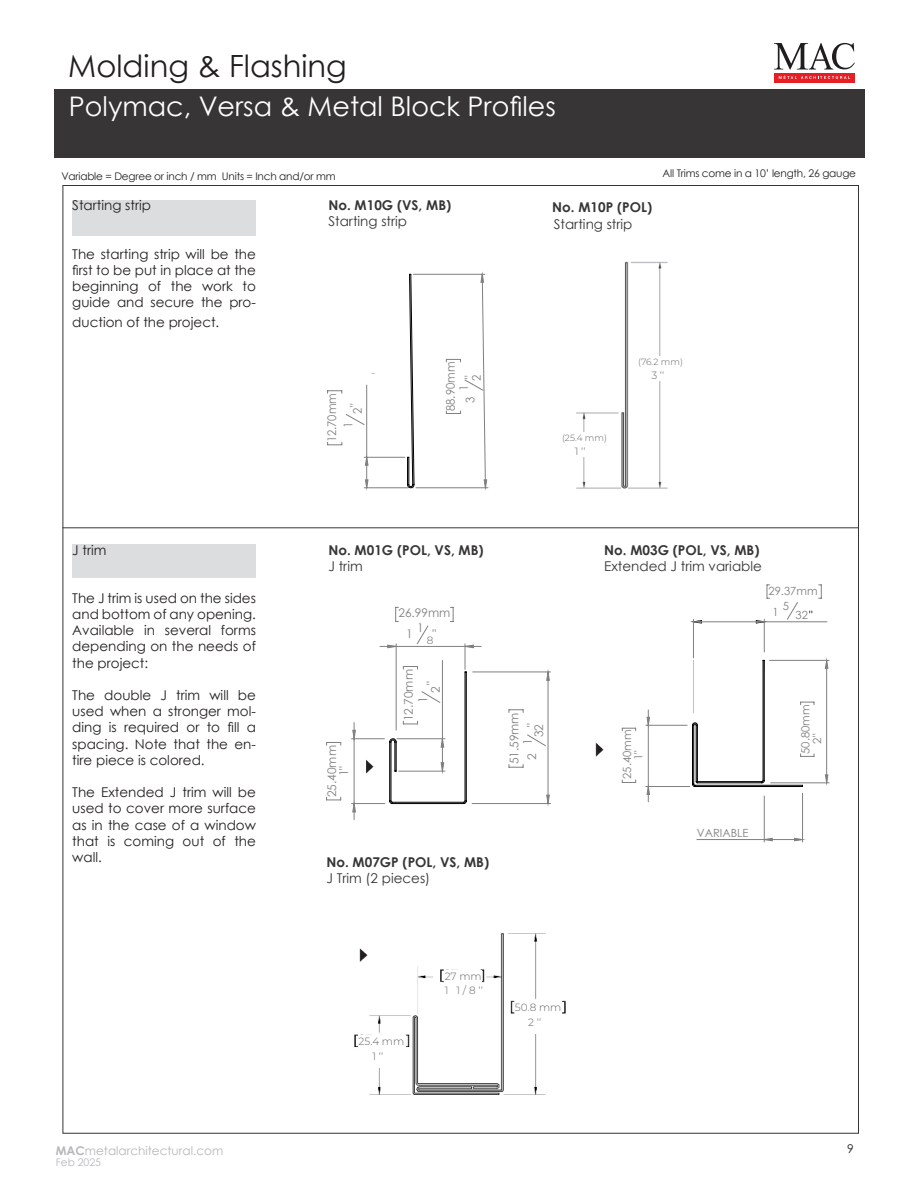
<style>
.page{position:relative;width:918px;height:1188px;background:#fff}
.page>*{position:absolute;margin:0;border:0;box-sizing:border-box;transform-origin:0 0}
.t1{font:30.6px "Century Gothic";color:#231f20}
.t2{font:27px "Century Gothic";color:#fff}
.t3{font:13.5px/16.2px "Century Gothic";color:#231f20;text-align:justify}
.t4{font:700 13.5px "Century Gothic";color:#373536}
.t5{font:13.5px "Century Gothic";color:#373536}
.t6{font:12px "Century Gothic";color:#b6b7bb}
.t7{font:12px "Century Gothic";color:#231f20}
.t8{font:11.85px/15.5px "Century Gothic";color:#808080}
.t9{font:11.85px/19.8px "Century Gothic";color:#808080;scale:.94 1}
.t10{font:11.25px/11.6px "Century Gothic";color:#808080}
.t11{font:10.5px "Century Gothic";letter-spacing:-.02em;color:#231f20}
.t12{font:300 10.5px "Montserrat";color:#656568}
.t13{font:10.5px "Century Gothic";color:#b6b7bb}
.t14{font:300 9px "Montserrat";color:#656568}
.s1{font-weight:700}
.s2{color:#000}
</style>
<div class="page">
<svg style="left:774px;top:43px;width:81px;height:26px"></svg>
<div style="left:774px;top:73px;width:81px;height:9px;background:#e71e24"></div>
<svg style="left:779px;top:75px;width:71px;height:4px"></svg>
<div style="left:72px;top:200px;width:184px;height:35px;background:#dcdddf"></div>
<hr style="left:63px;top:527px;width:795px;height:1px;background:#373536">
<div style="left:72px;top:544px;width:184px;height:34px;background:#dcdddf"></div>
<div style="left:54px;top:89px;width:810px;height:69px;background:#373536"></div>
<svg style="left:327px;top:274px;width:161px;height:215px"></svg>
<img style="left:576px;top:261px;width:92px;height:228px">
<div style="left:562px;top:432px;width:46px;height:13px;background:#fff"></div>
<div style="left:638px;top:356px;width:47px;height:13px;background:#fff"></div>
<div style="left:575px;top:445px;width:16px;height:12px;background:#fff"></div>
<div style="left:651px;top:369px;width:17px;height:12px;background:#fff"></div>
<img style="left:596px;top:743px;width:8px;height:14px">
<svg style="left:326px;top:607px;width:225px;height:213px"></svg>
<hr style="left:802px;top:793px;width:1px;height:49px;background:#808080">
<hr style="left:764px;top:796px;width:1px;height:46px;background:#808080">
<hr style="left:646px;top:725px;width:41px;height:1px;background:#808080">
<hr style="left:646px;top:786px;width:44px;height:1px;background:#808080">
<svg style="left:622px;top:728px;width:14px;height:3px"></svg>
<svg style="left:622px;top:780px;width:14px;height:3px"></svg>
<hr style="left:771px;top:783px;width:58px;height:1px;background:#808080">
<hr style="left:770px;top:660px;width:59px;height:1px;background:#808080">
<svg style="left:647px;top:584px;width:181px;height:257px"></svg>
<img style="left:354px;top:933px;width:212px;height:162px">
<img style="left:360px;top:945px;width:9px;height:21px">
<div style="left:445px;top:970px;width:37px;height:14px;background:#fff"></div>
<div style="left:515px;top:1001px;width:47px;height:13px;background:#fff"></div>
<div style="left:359px;top:1035px;width:46px;height:13px;background:#fff"></div>
<div style="left:435px;top:984px;width:57px;height:16px;background:#fff"></div>
<div style="left:528px;top:1016px;width:17px;height:17px;background:#fff"></div>
<div style="left:372px;top:1050px;width:17px;height:17px;background:#fff"></div>
<h1 class="t1" style="left:68px;top:53px;width:280px">Molding &amp; Flashing</h1>
<h2 class="t2" style="left:69px;top:87px;width:488px">Polymac, Versa &amp; Metal Block Profiles</h2>
<p class="t11" style="left:61px;top:172px;width:276px">Variable = Degree or inch / mm Units = Inch and/or mm</p>
<p class="t11" style="left:663px;top:170px;width:195px">All Trims come in a 10’ length, 26 gauge</p>
<p class="t3" style="left:72px;top:198px;width:80px">Starting strip</p>
<p class="t3" style="left:72px;top:247px;width:185px">The starting strip will be the first to be put in place at the beginning of the work to guide and secure the pro-</p>
<p class="t3" style="left:72px;top:315px;width:149px">duction of the project.</p>
<p class="t3" style="left:72px;top:543px;width:36px">J trim</p>
<p class="t3" style="left:72px;top:591px;width:185px">The J trim is used on the sides and bottom of any opening.<br>Available in several forms depending on the needs of the project:</p>
<p class="t3" style="left:72px;top:688px;width:185px">The double J trim will be used when a stronger mol&shy;ding is required or to fill a spacing. Note that the en&shy;tire piece is colored.</p>
<p class="t3" style="left:72px;top:785px;width:185px">The Extended J trim will be used to cover more surface as in the case of a window that is coming out of the wall.</p>
<p class="t6" style="left:56px;top:1144px;width:169px"><span class="s1">MAC</span>metalarchitectural.com</p>
<p class="t13" style="left:56px;top:1156px;width:47px">Feb 2025</p>
<p class="t4" style="left:328px;top:200px;width:124px">No. M10G (VS, MB)</p>
<p class="t5" style="left:328px;top:216px;width:80px">Starting strip</p>
<p class="t4" style="left:552px;top:202px;width:101px">No. M10P (POL)</p>
<p class="t5" style="left:554px;top:218px;width:80px">Starting strip</p>
<p class="t9" style="left:324px;top:428px;width:38px;line-height:16.5px;text-indent:-14px;rotate:-90deg">12.70mm<br>1</p>
<p class="t9" style="left:347px;top:414px;width:13px;rotate:-90deg">2"</p>
<p class="t9" style="left:441px;top:403px;width:45px;text-indent:-8px;rotate:-90deg">88.90mm<br>3</p>
<p class="t9" style="left:462px;top:391px;width:19px;line-height:10.1px;text-align:right;rotate:-90deg">1 "<br>2</p>
<p class="t14" style="left:562px;top:433px;width:46px">(25.4 mm)</p>
<p class="t12" style="left:575px;top:447px;width:12px">1 ‘‘</p>
<p class="t14" style="left:638px;top:357px;width:46px">(76.2 mm)</p>
<p class="t12" style="left:651px;top:370px;width:14px">3 ‘‘</p>
<p class="t4" style="left:328px;top:544px;width:157px">No. M01G (POL, VS, MB)</p>
<p class="t5" style="left:328px;top:560px;width:36px">J trim</p>
<p class="t8" style="left:406px;top:603px;width:46px;line-height:20.9px;text-indent:-8px">26.99mm<br>1</p>
<p class="t8" style="left:417px;top:624px;width:21px">1 "</p>
<p class="t12" style="left:427px;top:635px;width:8px">8</p>
<p class="t8" style="left:326px;top:797px;width:54px;line-height:12.3px;text-align:center;rotate:-90deg">25.40mm<br>1"</p>
<p class="t8" style="left:402px;top:703px;width:35px;line-height:14.4px;text-indent:-19px;rotate:-90deg">12.70mm<br>1</p>
<p class="t8" style="left:427px;top:693px;width:13px;rotate:-90deg">2"</p>
<p class="t8" style="left:507px;top:760px;width:49px;text-indent:-5px;rotate:-90deg">51.59mm<br>2 1</p>
<p class="t8" style="left:532px;top:737px;width:15px;rotate:-90deg">32</p>
<p class="t8" style="left:525px;top:727px;width:5px;rotate:-90deg">"</p>
<p class="t4" style="left:326px;top:857px;width:164px">No. M07GP (POL, VS, MB)</p>
<p class="t5" style="left:326px;top:873px;width:105px">J Trim (2 pieces)</p>
<p class="t12" style="left:359px;top:1036px;width:47px">25.4 mm</p>
<p class="t12" style="left:372px;top:1051px;width:12px">1 ‘‘</p>
<p class="t12" style="left:445px;top:971px;width:38px">27 mm</p>
<p class="t12" style="left:445px;top:986px;width:40px">1 1 / 8 ‘‘</p>
<p class="t12" style="left:515px;top:1002px;width:48px">50.8 mm</p>
<p class="t12" style="left:528px;top:1017px;width:15px">2 ‘‘</p>
<p class="t4" style="left:604px;top:544px;width:157px">No. M03G (POL, VS, MB)</p>
<p class="t5" style="left:604px;top:560px;width:159px">Extended J trim variable</p>
<p class="t10" style="left:622px;top:779px;width:51px;text-align:center;rotate:-90deg">25.40mm<br>1"</p>
<p class="t10" style="left:772px;top:581px;width:47px;line-height:20.9px;text-indent:-4px">29.37mm<br>1</p>
<p class="t10" style="left:783px;top:601px;width:8px">5</p>
<p class="t10" style="left:796px;top:610px;width:19px">32<span class="s2">"</span></p>
<p class="t10" style="left:697px;top:828px;width:53px">VARIABLE</p>
<p class="t10" style="left:800px;top:744px;width:40px;text-indent:-10px;rotate:-90deg">50.80mm<br>2"</p>
<p class="t7" style="left:847px;top:1143px;width:8px">9</p>
</div>
